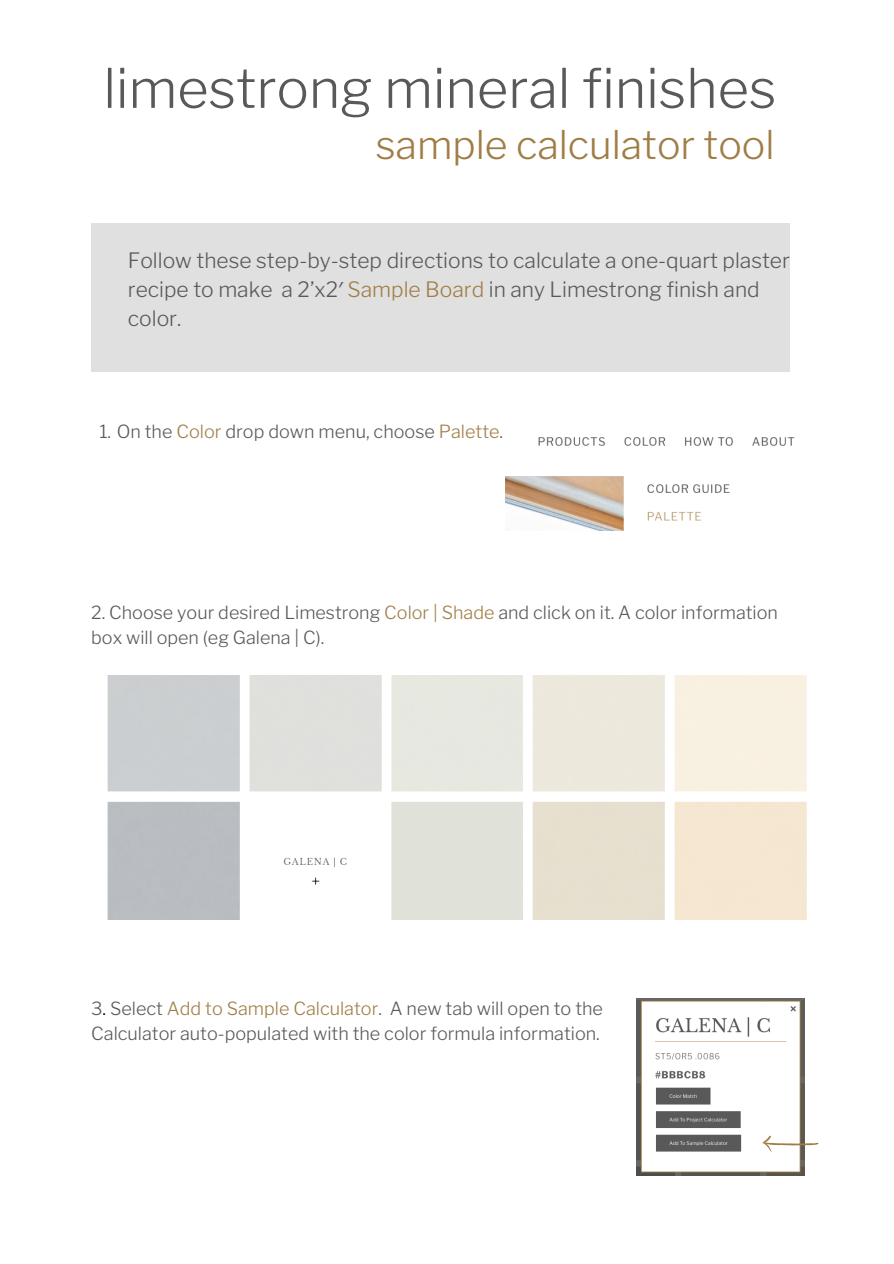
<style>
.page{position:relative;width:894px;height:1264px;background:#fff}
.page>*{position:absolute;margin:0;border:0;box-sizing:border-box;transform-origin:0 0}
.t1{font:300 54px "Libre Franklin";color:#595959}
.t2{font:300 39.3px "Libre Franklin";color:#a07d45}
.t3{font:300 21px/29px "Libre Franklin";color:#595959}
.t4{font:300 18px/24.9px "Libre Franklin";color:#595959}
.s1{font-family:"Noto Sans";font-weight:400}
.s2{color:#a07d45}
.s3{color:#000}
</style>
<div class="page">
<img style="left:505px;top:437px;width:290px;height:93px">
<img style="left:107px;top:676px;width:700px;height:243px">
<img style="left:636px;top:998px;width:168px;height:177px">
<svg style="left:762px;top:1135px;width:56px;height:17px"></svg>
<div style="left:91px;top:223px;width:698px;height:149px;background:#e0e0e0"></div>
<h1 class="t1" style="left:103px;top:56px;width:674px">limestrong mineral finishes</h1>
<h2 class="t2" style="left:375px;top:121px;width:400px">sample calculator tool</h2>
<p class="t3" style="left:128px;top:246px;width:663px">Follow these step-by-step directions to calculate a one-quart plaster recipe to make a 2’x2<span class="s1">′</span> <span class="s2">Sample Board</span> in any Limestrong finish and color.</p>
<p class="t4" style="left:99px;top:419px;width:405px">1. On the <span class="s2">Color</span> drop down menu, choose <span class="s2">Palette</span>.</p>
<p class="t4" style="left:91px;top:600px;width:688px">2. Choose your desired Limestrong <span class="s2">Color | Shade</span> and click on it. A color information box will open (eg Galena | C).</p>
<p class="t4" style="left:91px;top:996px;width:513px">3<span class="s3">.</span> Select <span class="s2">Add to Sample Calculator</span>. A new tab will open to the<br>Calculator auto-populated with the color formula information.</p>
</div>
